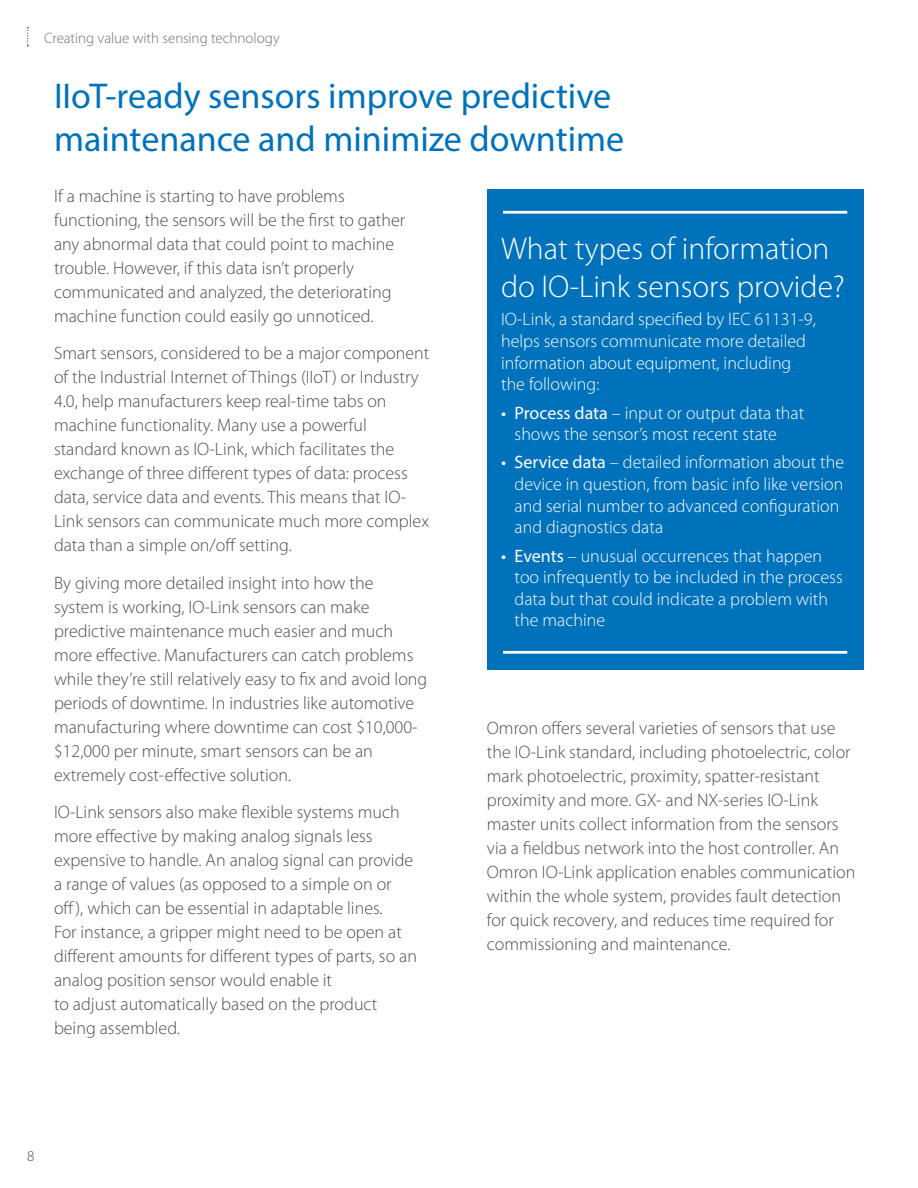
<style>
.page{position:relative;width:918px;height:1188px;background:#fff}
.page>*{position:absolute;margin:0;border:0;box-sizing:border-box;transform-origin:0 0}
.t1{font:36px/43.2px "Myriad Pro";color:#0072bc}
.t2{font:300 31.5px/37.8px "Myriad Pro";color:#fff}
.t3{font:300 18px/24px "Myriad Pro";color:#4d4d4f}
.t4{font:300 18px/21.6px "Myriad Pro";color:#fff}
.t5{font:300 15px "Myriad Pro";letter-spacing:-.005em;color:#6d6e71}
.t6{font:300 15px "Myriad Pro";color:#4d4d4f}
.s1{font-weight:400}
</style>
<div class="page">
<svg style="left:27px;top:27px;width:2px;height:20px"></svg>
<div style="left:487px;top:189px;width:376px;height:481px;background:#0072bc"></div>
<hr style="left:503px;top:211px;width:344px;height:3px;background:#fff">
<hr style="left:503px;top:651px;width:344px;height:3px;background:#fff">
<p class="t5" style="left:44px;top:29px;width:237px">Creating value with sensing technology</p>
<h1 class="t1" style="left:54px;top:74px;width:572px">IIoT-ready sensors improve predictive maintenance and minimize downtime</h1>
<p class="t3" style="left:54px;top:184px;width:353px">If a machine is starting to have problems functioning, the sensors will be the first to gather any abnormal data that could point to machine trouble. However, if this data isn’t properly communicated and analyzed, the deteriorating machine function could easily go unnoticed.</p>
<p class="t3" style="left:54px;top:341px;width:377px">Smart sensors, considered to be a major component of the Industrial Internet of Things (IIoT) or Industry 4.0, help manufacturers keep real-time tabs on machine functionality. Many use a powerful standard known as IO-Link, which facilitates the exchange of three different types of data: process data, service data and events. This means that IO-Link sensors can communicate much more complex data than a simple on/off setting.</p>
<p class="t3" style="left:54px;top:571px;width:375px">By giving more detailed insight into how the system is working, IO-Link sensors can make predictive maintenance much easier and much more effective. Manufacturers can catch problems while they’re still relatively easy to fix and avoid long periods of downtime. In industries like automotive manufacturing where downtime can cost $10,000- $12,000 per minute, smart sensors can be an extremely cost-effective solution.</p>
<p class="t3" style="left:54px;top:800px;width:365px">IO-Link sensors also make flexible systems much more effective by making analog signals less expensive to handle. An analog signal can provide a range of values (as opposed to a simple on or off), which can be essential in adaptable lines.<br>For instance, a gripper might need to be open at different amounts for different types of parts, so an analog position sensor would enable it<br>to adjust automatically based on the product being assembled.</p>
<h2 class="t2" style="left:501px;top:230px;width:345px">What types of information do IO-Link sensors provide?</h2>
<p class="t4" style="left:501px;top:308px;width:316px">IO-Link, a standard specified by IEC 61131-9, helps sensors communicate more detailed information about equipment, including the following:</p>
<p class="t4" style="left:515px;top:402px;width:291px;text-indent:-14px"><span class="s1">• Process data</span> – input or output data that shows the sensor’s most recent state</p>
<p class="t4" style="left:515px;top:452px;width:331px;text-indent:-14px"><span class="s1">• Service data</span> – detailed information about the device in question, from basic info like version and serial number to advanced configuration and diagnostics data</p>
<p class="t4" style="left:515px;top:545px;width:330px;text-indent:-14px"><span class="s1">• Events</span> – unusual occurrences that happen too infrequently to be included in the process data but that could indicate a problem with the machine</p>
<p class="t3" style="left:487px;top:716px;width:370px">Omron offers several varieties of sensors that use the IO-Link standard, including photoelectric, color mark photoelectric, proximity, spatter-resistant proximity and more. GX- and NX-series IO-Link master units collect information from the sensors via a fieldbus network into the host controller. An Omron IO-Link application enables communication within the whole system, provides fault detection for quick recovery, and reduces time required for commissioning and maintenance.</p>
<p class="t6" style="left:27px;top:1147px;width:9px">8</p>
</div>
